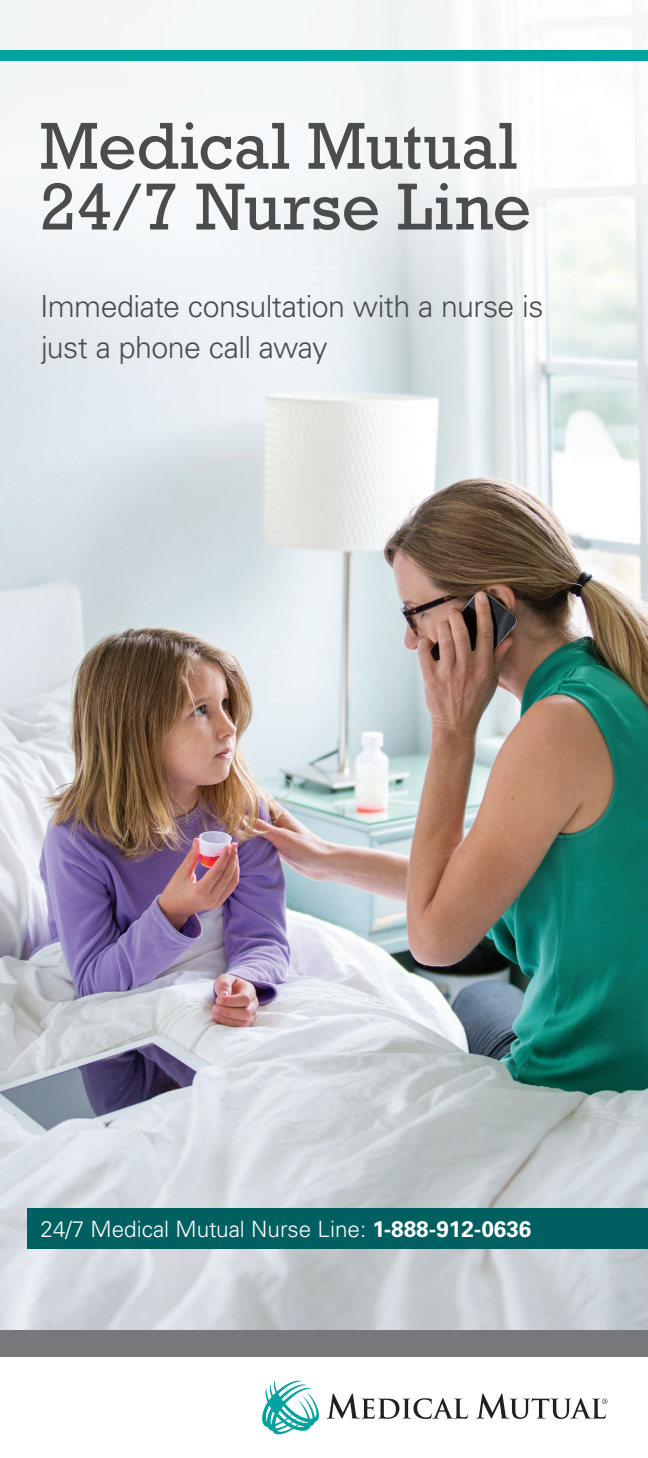
<style>
.page{position:relative;width:648px;height:1458px;background:#fff}
.page>*{position:absolute;margin:0;border:0;box-sizing:border-box;transform-origin:0 0}
.Main_Headline{font:67.5px/60.8px "Rockwell Std";color:#4b4c4d}
.Main_Headline-2{font:300 30.38px/40.5px "Univers LT Std";letter-spacing:-.02em;color:#4b4c4d}
.t1{font:300 22.5px "Univers LT Std";color:#fff}
.s1{font-weight:700}
</style>
<div class="page">
<img style="left:0;top:0;width:648px;height:1330px">
<div style="left:0;top:1330px;width:648px;height:27px;background:#76787b"></div>
<div style="left:0;top:51px;width:648px;height:10px;background:#00a39d"></div>
<div style="left:27px;top:1208px;width:621px;height:41px;background:#005f60"></div>
<svg style="left:476px;top:1394px;width:131px;height:25px"></svg>
<svg style="left:262px;top:1380px;width:206px;height:54px"></svg>
<p class="Main_Headline" style="left:40px;top:115px;width:493px">Medical Mutual<br>24/7 Nurse Line</p>
<p class="Main_Headline-2" style="left:40px;top:286px;width:505px">Immediate consultation with a nurse is just a phone call away</p>
<p class="t1" style="left:41px;top:1215px;width:492px">24/7 Medical Mutual Nurse Line: <span class="s1">1-888-912-0636</span></p>
</div>
